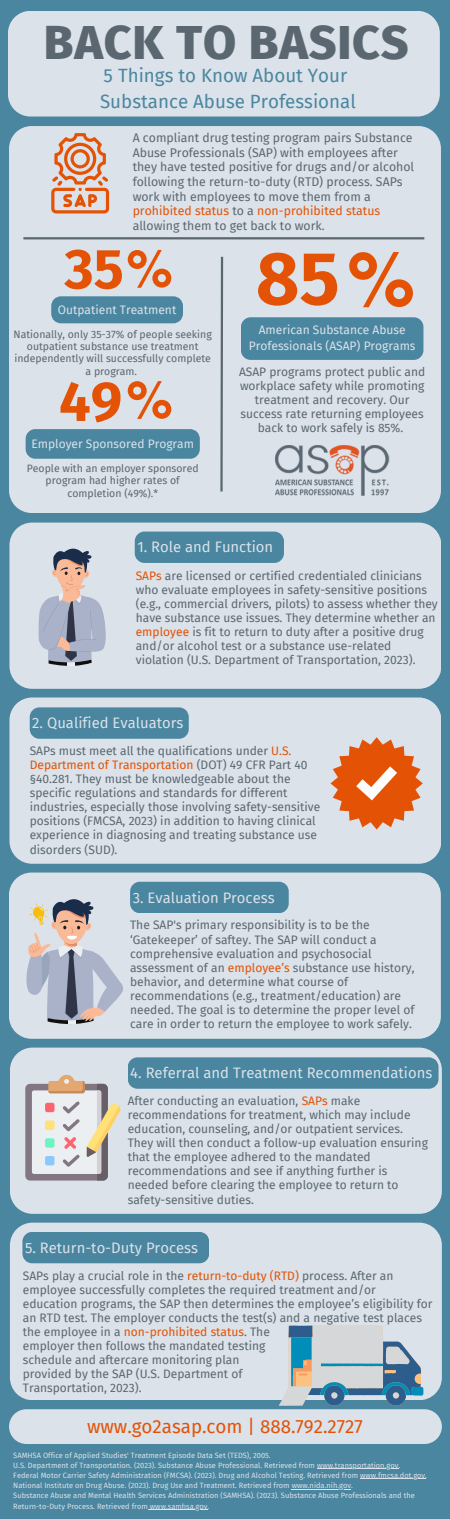
<style>
.page{position:relative;width:450px;height:1519px;background:#4a86a0}
.page>*{position:absolute;margin:0;border:0;box-sizing:border-box;transform-origin:0 0}
.t1{font:700 75px "Fira Sans";color:#e35205}
.t2{font:700 56.25px "Fira Sans";color:#e35205}
.t3{font:800 48px "Fira Sans";letter-spacing:.015em;color:#5b6770}
.t4{font:18.75px/25.9px "Fira Sans";color:#4a86a0}
.t5{font:18.75px "Fira Sans";color:#e35205}
.t6{font:14.85px "Fira Sans";color:#dbe2e9}
.t7{font:12.3px/14.6px "Fira Sans";color:#5b6770}
.t8{font:12px/14.1px "Fira Sans";color:#5b6770}
.t9{font:12px/16.4px "Fira Sans";color:#dbe2e9;text-align:center}
.t10{font:10.5px/12.4px "Fira Sans";color:#5b6770;text-align:center}
.t11{font:7.5px/10.1px "Fira Sans";color:#dbe2e9}
.s1{color:#e35205}
</style>
<div class="page">
<div style="left:8px;top:11px;width:432px;height:106px;background:#dbe2e9"></div>
<div style="left:9px;top:126px;width:432px;height:387px;background:#dbe2e9"></div>
<hr style="left:23px;top:237px;width:401px;height:2px;background:#5b6770">
<svg style="left:219px;top:255px;width:5px;height:239px"></svg>
<svg style="left:26px;top:429px;width:174px;height:30px"></svg>
<div style="left:9px;top:522px;width:432px;height:167px;background:#dbe2e9"></div>
<div style="left:9px;top:697px;width:432px;height:167px;background:#dbe2e9"></div>
<svg style="left:30px;top:707px;width:159px;height:32px"></svg>
<div style="left:9px;top:872px;width:432px;height:167px;background:#dbe2e9"></div>
<svg style="left:130px;top:882px;width:159px;height:31px"></svg>
<div style="left:10px;top:1047px;width:432px;height:167px;background:#dbe2e9"></div>
<svg style="left:128px;top:1057px;width:311px;height:32px"></svg>
<div style="left:10px;top:1222px;width:432px;height:103px;background:#dbe2e9"></div>
<svg style="left:22px;top:1232px;width:187px;height:31px"></svg>
<svg style="left:51px;top:133px;width:58px;height:80px;background:#ddab93"></svg>
<svg style="left:349px;top:252px;width:64px;height:55px;background:#ddac94"></svg>
<img style="left:275px;top:446px;width:114px;height:51px">
<svg style="left:38px;top:544px;width:68px;height:122px;background:#b6b5be"></svg>
<div style="left:25px;top:1084px;width:83px;height:96px;background:#837683;border-radius:5px"></div>
<div style="left:32px;top:1090px;width:69px;height:84px;background:#eceff1;border-radius:2px"></div>
<div style="left:45px;top:1103px;width:10px;height:9px;background:#fe646f;border-radius:2px"></div>
<div style="left:45px;top:1120px;width:10px;height:10px;background:#ffe177;border-radius:2px"></div>
<div style="left:45px;top:1138px;width:10px;height:10px;background:#6cf5c2;border-radius:2px"></div>
<div style="left:45px;top:1156px;width:10px;height:9px;background:#8ac9fe;border-radius:2px"></div>
<svg style="left:48px;top:1075px;width:73px;height:105px"></svg>
<svg style="left:22px;top:895px;width:101px;height:129px;background:#bebec5"></svg>
<svg style="left:9px;top:1325px;width:433px;height:119px;background:#c3d1da"></svg>
<svg style="left:331px;top:737px;width:92px;height:92px;background:#e18a5d"></svg>
<hr style="left:317px;top:1468px;width:81px;height:1px;background:#dbe2e9">
<hr style="left:360px;top:1478px;width:65px;height:1px;background:#dbe2e9">
<hr style="left:292px;top:1489px;width:59px;height:1px;background:#dbe2e9">
<hr style="left:148px;top:1509px;width:60px;height:1px;background:#dbe2e9">
<svg style="left:51px;top:296px;width:132px;height:27px"></svg>
<svg style="left:128px;top:250px;width:43px;height:37px;background:#ddab92"></svg>
<svg style="left:128px;top:381px;width:43px;height:38px;background:#ddac94"></svg>
<div style="left:241px;top:317px;width:182px;height:43px;background:#4a86a0;border-radius:10px"></div>
<svg style="left:135px;top:531px;width:149px;height:32px"></svg>
<h3 class="t3" style="left:44px;top:1px;width:366px">BACK TO BASICS</h3>
<h3 class="t4" style="left:100px;top:62px;width:257px">5 Things to Know About Your<br>Substance Abuse Professional</h3>
<p class="t7" style="left:133px;top:130px;width:283px">A compliant drug testing program pairs Substance Abuse Professionals (SAP) with employees after they have tested positive for drugs and/or alcohol following the return-to-duty (RTD) process. SAPs work with employees to move them from a <span class="s1">prohibited status</span> to a <span class="s1">non-prohibited status </span>allowing them to get back to work.</p>
<h2 class="t2" style="left:64px;top:221px;width:61px">35</h2>
<p class="t9" style="left:58px;top:301px;width:120px">Outpatient Treatment</p>
<p class="t10" style="left:14px;top:328px;width:200px">Nationally, only 35-37% of people seeking outpatient substance use treatment independently will successfully complete a program.</p>
<h2 class="t2" style="left:59px;top:354px;width:65px">49</h2>
<p class="t9" style="left:31px;top:435px;width:164px">Employer Sponsored Program</p>
<p class="t10" style="left:27px;top:462px;width:173px">People with an employer sponsored program had higher rates of completion (49%).*</p>
<h1 class="t1" style="left:256px;top:215px;width:85px">85</h1>
<p class="t9" style="left:249px;top:321px;width:168px">American Substance Abuse<br>Professionals (ASAP) Programs</p>
<p class="t8" style="left:239px;top:364px;width:188px;text-align:center">ASAP programs protect public and workplace safety while promoting treatment and recovery. Our success rate returning employees back to work safely is 85%.</p>
<p class="t6" style="left:137px;top:536px;width:137px">1. Role and Function</p>
<p class="t8" style="left:136px;top:568px;width:304px"><span class="s1">SAPs</span> are licensed or certified credentialed clinicians who evaluate employees in safety-sensitive positions (e.g., commercial drivers, pilots) to assess whether they have substance use issues. They determine whether an <span class="s1">employee</span> is fit to return to duty after a positive drug and/or alcohol test or a substance use-related violation (U.S. Department of Transportation, 2023).</p>
<p class="t6" style="left:32px;top:712px;width:153px">2. Qualified Evaluators</p>
<p class="t8" style="left:30px;top:743px;width:292px">SAPs must meet all the qualifications under <span class="s1">U.S.<br>Department of Transportation</span> (DOT) 49 CFR Part 40 §40.281. They must be knowledgeable about the specific regulations and standards for different industries, especially those involving safety-sensitive positions (FMCSA, 2023) in addition to having clinical experience in diagnosing and treating substance use disorders (SUD).</p>
<p class="t6" style="left:133px;top:886px;width:143px">3. Evaluation Process</p>
<p class="t8" style="left:130px;top:918px;width:286px">The SAP's primary responsibility is to be the ‘Gatekeeper’ of saftey. The SAP will conduct a comprehensive evaluation and psychosocial assessment of an <span class="s1">employee’s</span> substance use history, behavior, and determine what course of recommendations (e.g., treatment/education) are needed. The goal is to determine the proper level of care in order to return the employee to work safely.</p>
<p class="t6" style="left:130px;top:1062px;width:304px">4. Referral and Treatment Recommendations</p>
<p class="t8" style="left:128px;top:1093px;width:302px">After conducting an evaluation, <span class="s1">SAPs</span> make recommendations for treatment, which may include education, counseling, and/or outpatient services.<br>They will then conduct a follow-up evaluation ensuring that the employee adhered to the mandated recommendations and see if anything further is needed before clearing the employee to return to safety-sensitive duties.</p>
<p class="t6" style="left:25px;top:1236px;width:174px">5. Return-to-Duty Process</p>
<p class="t8" style="left:23px;top:1268px;width:411px">SAPs play a crucial role in the <span class="s1">return-to-duty (RTD)</span> process. After an employee successfully completes the required treatment and/or education programs, the SAP then determines the employee’s eligibility for an RTD test. The employer conducts the test(s) and a negative test places</p>
<p class="t8" style="left:23px;top:1324px;width:249px">the employee in a <span class="s1">non-prohibited status</span>. The employer then follows the mandated testing schedule and aftercare monitoring plan provided by the SAP (U.S. Department of Transportation, 2023).</p>
<h3 class="t5" style="left:87px;top:1412px;width:277px">www.go2asap.com | 888.792.2727</h3>
<p class="t11" style="left:13px;top:1450px;width:415px">SAMHSA Office of Applied Studies' Treatment Episode Data Set (TEDS), 2005.<br>U.S. Department of Transportation. (2023). Substance Abuse Professional. Retrieved from www.transportation.gov.<br>Federal Motor Carrier Safety Administration (FMCSA). (2023). Drug and Alcohol Testing. Retrieved from www.fmcsa.dot.gov.<br>National Institute on Drug Abuse. (2023). Drug Use and Treatment. Retrieved from www.nida.nih.gov.<br>Substance Abuse and Mental Health Services Administration (SAMHSA). (2023). Substance Abuse Professionals and the Return-to-Duty Process. Retrieved from www.samhsa.gov.</p>
</div>
